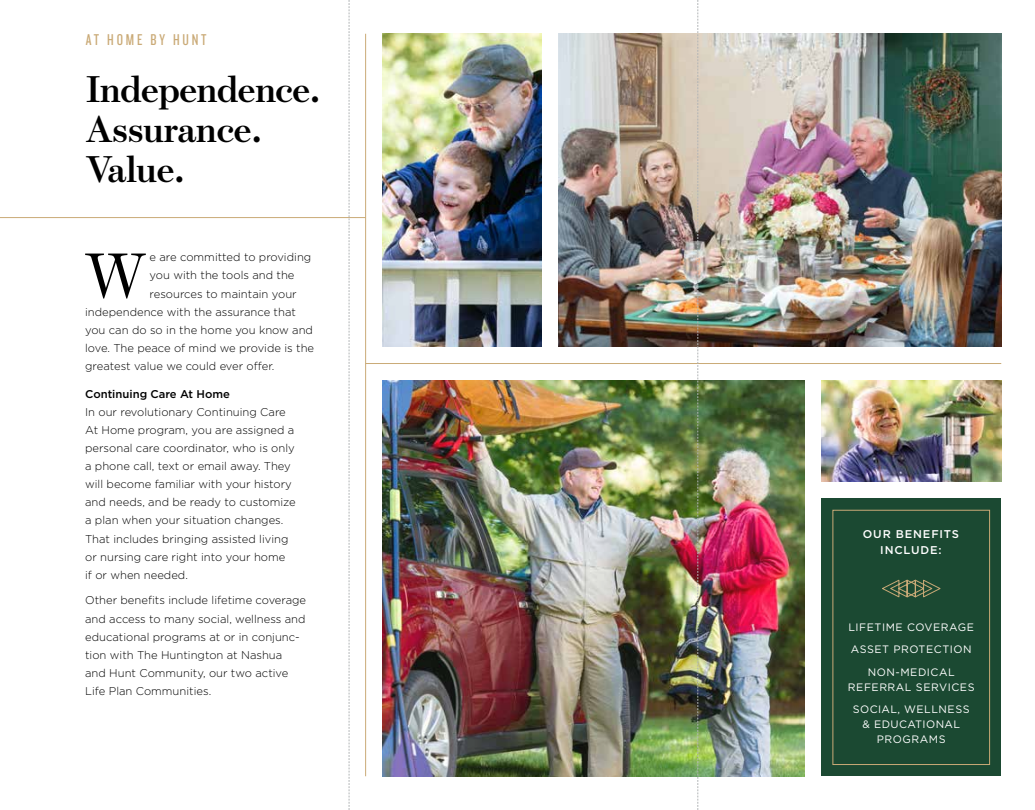
<style>
.page{position:relative;width:1035px;height:810px;background:#fff}
.page>*{position:absolute;margin:0;border:0;box-sizing:border-box;transform-origin:0 0}
.t1{font:300 63.88px "Escrow";color:#000}
.t2{font:600 37.5px/40px "Escrow";letter-spacing:-.02em;color:#000}
.t3{font:16.25px "Knockout HTF28 Junior Featherwt";letter-spacing:.175em;color:#caaa77}
.t4{font:300 11.25px/18.1px "Gotham";color:#000}
.t5{font:500 11.25px "Gotham";color:#000}
.t6{font:500 11.25px/16.2px "Gotham";letter-spacing:.075em;color:#fff;text-align:center}
.t7{font:10.75px/22.5px "Gotham";letter-spacing:.05em;color:#fff;text-align:center}
</style>
<div class="page">
<hr style="left:365px;top:34px;width:1px;height:742px;background:#caaa77">
<hr style="left:0;top:217px;width:366px;height:1px;background:#caaa77">
<div style="left:821px;top:499px;width:180px;height:277px;background:#1b4932"></div>
<div style="left:832px;top:510px;width:158px;height:255px;border:1px solid #caaa77"></div>
<svg style="left:882px;top:579px;width:59px;height:19px"></svg>
<hr style="left:366px;top:363px;width:635px;height:1px;background:#caaa77">
<img style="left:382px;top:34px;width:159px;height:313px">
<img style="left:821px;top:380px;width:180px;height:102px">
<img style="left:382px;top:380px;width:422px;height:396px">
<img style="left:558px;top:34px;width:443px;height:313px">
<svg style="left:349px;top:0;width:1px;height:810px"></svg>
<svg style="left:698px;top:0;width:1px;height:810px"></svg>
<h3 class="t3" style="left:86px;top:31px;width:122px">AT HOME BY HUNT</h3>
<h2 class="t2" style="left:86px;top:68px;width:237px">Independence.<br>Assurance.<br>Value.</h2>
<h1 class="t1" style="left:85px;top:236px;width:63px">W</h1>
<p class="t4" style="left:150px;top:248px;width:163px">e are committed to providing</p>
<p class="t4" style="left:150px;top:266px;width:146px">you with the tools and the</p>
<p class="t4" style="left:150px;top:284px;width:149px">resources to maintain your</p>
<p class="t4" style="left:85px;top:302px;width:212px">independence with the assurance that</p>
<p class="t4" style="left:85px;top:321px;width:229px">you can do so in the home you know and</p>
<p class="t4" style="left:85px;top:339px;width:231px">love. The peace of mind we provide is the</p>
<p class="t4" style="left:85px;top:357px;width:191px">greatest value we could ever offer.</p>
<p class="t5" style="left:85px;top:387px;width:146px">Continuing Care At Home</p>
<p class="t4" style="left:85px;top:402px;width:212px">In our revolutionary Continuing Care At Home program, you are assigned a personal care coordinator, who is only a phone call, text or email away. They will become familiar with your history and needs, and be ready to customize a plan when your situation changes.<br>That includes bringing assisted living or nursing care right into your home<br>if or when needed.</p>
<p class="t4" style="left:85px;top:591px;width:223px">Other benefits include lifetime coverage and access to many social, wellness and educational programs at or in conjunc&shy;tion with The Huntington at Nashua<br>and Hunt Community, our two active Life Plan Communities.</p>
<p class="t6" style="left:863px;top:525px;width:98px">OUR BENEFITS<br>INCLUDE:</p>
<p class="t7" style="left:848px;top:615px;width:127px">LIFETIME COVERAGE<br>ASSET PROTECTION<br>NON-MEDICAL</p>
<p class="t7" style="left:848px;top:675px;width:128px">REFERRAL SERVICES<br>SOCIAL, WELLNESS</p>
<p class="t7" style="left:862px;top:717px;width:99px;line-height:15px">&amp; EDUCATIONAL<br>PROGRAMS</p>
</div>
